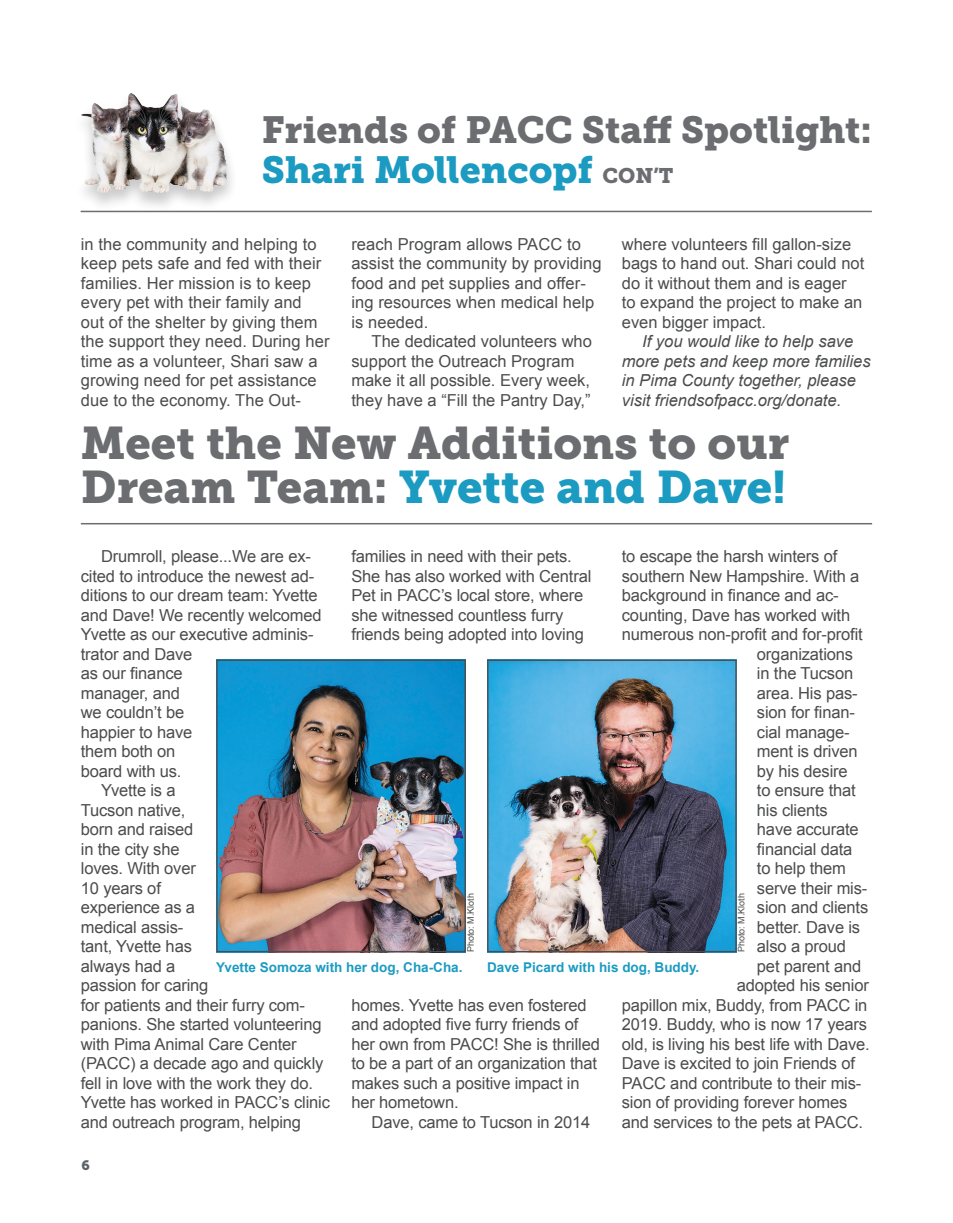
<style>
.page{position:relative;width:953px;height:1223px;background:#fff}
.page>*{position:absolute;margin:0;border:0;box-sizing:border-box;transform-origin:0 0}
._42_Header_gray_Bitt{font:45.45px/43.5px "Museo Slab 900";color:#6c6d70}
._33_Header_gray_Bitt{font:37.5px "Museo Slab 900";color:#6c6d70}
._33_Header_gray_Bitt-2{font:37.5px "Museo Slab 900";color:#1b9bc1}
._8_Content_gray_Sour{font:16.5px/19.5px "Arial";letter-spacing:-.01em;color:#4b4c4d}
._8_Content_gray_Sour-2{font:italic 16.5px/19.5px "Arial";color:#4b4c4d}
.t1{font:700 13.5px "Arial";color:#1b9bc1}
._9_Content_gray_Sour{font:13.5px "Museo Slab 900";color:#5b6369}
.t2{font:9px "Arial";color:#4b4c4d}
.s1{font-size:21px;color:#6c6d70}
.s2{color:#1b9bc1}
</style>
<div class="page">
<img style="left:218px;top:661px;width:245px;height:289px">
<div style="left:216px;top:659px;width:249px;height:293px;border:1px solid #4b4c4d"></div>
<img style="left:489px;top:661px;width:245px;height:289px">
<div style="left:487px;top:659px;width:249px;height:293px;border:1px solid #4b4c4d"></div>
<hr style="left:81px;top:211px;width:790px;height:1px;background:#6c6d70">
<hr style="left:81px;top:523px;width:790px;height:1px;background:#6c6d70">
<div style="left:72px;top:92px;width:165px;height:120px;background:#231f20;opacity:.24"></div>
<img style="left:81px;top:94px;width:149px;height:99px">
<p class="_33_Header_gray_Bitt" style="left:262px;top:108px;width:611px">Friends of PACC Staff Spotlight:</p>
<p class="_33_Header_gray_Bitt-2" style="left:262px;top:148px;width:413px">Shari Mollencopf <span class="s1">CON’T</span></p>
<p class="_8_Content_gray_Sour" style="left:81px;top:234px;width:250px">in the community and helping to keep pets safe and fed with their families. Her mission is to keep every pet with their family and<br>out of the shelter by giving them the support they need. During her time as a volunteer, Shari saw a growing need for pet assistance due to the economy. The Out-</p>
<p class="_8_Content_gray_Sour" style="left:351px;top:234px;width:251px">reach Program allows PACC to assist the community by providing food and pet supplies and offer&shy;ing resources when medical help is needed.</p>
<p class="_8_Content_gray_Sour" style="left:351px;top:332px;width:242px;text-indent:20px">The dedicated volunteers who support the Outreach Program make it all possible. Every week, they have a “Fill the Pantry Day,”</p>
<p class="_8_Content_gray_Sour" style="left:621px;top:234px;width:244px">where volunteers fill gallon-size bags to hand out. Shari could not do it without them and is eager to expand the project to make an even bigger impact.</p>
<p class="_8_Content_gray_Sour-2" style="left:621px;top:332px;width:250px;text-indent:20px">If you would like to help save more pets and keep more families in Pima County together, please visit friendsofpacc.org/donate.</p>
<p class="_42_Header_gray_Bitt" style="left:81px;top:422px;width:710px">Meet the New Additions to our<br>Dream Team: <span class="s2">Yvette and Dave!</span></p>
<p class="_8_Content_gray_Sour" style="left:351px;top:546px;width:241px">families in need with their pets.<br>She has also worked with Central<br>Pet in PACC’s local store, where she witnessed countless furry friends being adopted into loving</p>
<p class="_8_Content_gray_Sour" style="left:621px;top:546px;width:217px">to escape the harsh winters of</p>
<p class="_8_Content_gray_Sour" style="left:621px;top:566px;width:239px">southern New Hampshire. With a</p>
<p class="_8_Content_gray_Sour" style="left:621px;top:585px;width:218px">background in finance and ac-</p>
<p class="_8_Content_gray_Sour" style="left:621px;top:605px;width:230px">counting, Dave has worked with</p>
<p class="_8_Content_gray_Sour" style="left:621px;top:624px;width:242px">numerous non-profit and for-profit</p>
<p class="_8_Content_gray_Sour" style="left:756px;top:644px;width:98px">organizations</p>
<p class="_8_Content_gray_Sour" style="left:756px;top:663px;width:98px">in the Tucson</p>
<p class="_8_Content_gray_Sour" style="left:756px;top:683px;width:102px">area. His pas-</p>
<p class="_8_Content_gray_Sour" style="left:756px;top:702px;width:99px">sion for finan-</p>
<p class="_8_Content_gray_Sour" style="left:756px;top:722px;width:94px">cial manage-</p>
<p class="_8_Content_gray_Sour" style="left:756px;top:741px;width:102px">ment is driven</p>
<p class="_8_Content_gray_Sour" style="left:756px;top:761px;width:92px">by his desire</p>
<p class="_8_Content_gray_Sour" style="left:756px;top:780px;width:100px">to ensure that</p>
<p class="_8_Content_gray_Sour" style="left:756px;top:800px;width:72px">his clients</p>
<p class="_8_Content_gray_Sour" style="left:756px;top:819px;width:103px">have accurate</p>
<p class="_8_Content_gray_Sour" style="left:756px;top:839px;width:97px">financial data</p>
<p class="_8_Content_gray_Sour" style="left:756px;top:858px;width:90px">to help them</p>
<p class="_8_Content_gray_Sour" style="left:756px;top:878px;width:112px">serve their mis-</p>
<p class="_8_Content_gray_Sour" style="left:756px;top:897px;width:113px">sion and clients</p>
<p class="_8_Content_gray_Sour" style="left:756px;top:917px;width:105px">better. Dave is</p>
<p class="_8_Content_gray_Sour" style="left:756px;top:936px;width:90px">also a proud</p>
<p class="_8_Content_gray_Sour" style="left:756px;top:956px;width:106px">pet parent and</p>
<p class="_8_Content_gray_Sour" style="left:736px;top:975px;width:134px">adopted his senior</p>
<p class="_8_Content_gray_Sour" style="left:621px;top:995px;width:247px">papillon mix, Buddy, from PACC in</p>
<p class="_8_Content_gray_Sour" style="left:621px;top:1014px;width:246px">2019. Buddy, who is now 17 years</p>
<p class="_8_Content_gray_Sour" style="left:621px;top:1034px;width:249px">old, is living his best life with Dave.</p>
<p class="_8_Content_gray_Sour" style="left:621px;top:1053px;width:234px">Dave is excited to join Friends of</p>
<p class="_8_Content_gray_Sour" style="left:621px;top:1073px;width:241px">PACC and contribute to their mis-</p>
<p class="_8_Content_gray_Sour" style="left:621px;top:1092px;width:227px">sion of providing forever homes</p>
<p class="_8_Content_gray_Sour" style="left:621px;top:1112px;width:243px">and services to the pets at PACC.</p>
<p class="_8_Content_gray_Sour" style="left:81px;top:546px;width:242px;text-indent:20px">Drumroll, please...We are ex&shy;cited to introduce the newest ad&shy;ditions to our dream team: Yvette and Dave! We recently welcomed<br>Yvette as our executive adminis&shy;trator and Dave<br>as our finance<br>manager, and<br>we couldn’t be<br>happier to have<br>them both on<br>board with us.</p>
<p class="_8_Content_gray_Sour" style="left:81px;top:780px;width:250px;text-indent:20px">Yvette is a<br>Tucson native,<br>born and raised<br>in the city she<br>loves. With over<br>10 years of<br>experience as a<br>medical assis-<br>tant, Yvette has<br>always had a<br>passion for caring<br>for patients and their furry com&shy;panions. She started volunteering with Pima Animal Care Center (PACC) a decade ago and quickly fell in love with the work they do.<br>Yvette has worked in PACC’s clinic and outreach program, helping</p>
<p class="t2" style="left:464px;top:952px;width:61px;rotate:-90deg">Photo: M.Kloth</p>
<p class="t2" style="left:735px;top:952px;width:61px;rotate:-90deg">Photo: M.Kloth</p>
<p class="t1" style="left:216px;top:957px;width:248px">Yvette Somoza with her dog, Cha-Cha.</p>
<p class="t1" style="left:487px;top:957px;width:214px">Dave Picard with his dog, Buddy.</p>
<p class="_8_Content_gray_Sour" style="left:351px;top:995px;width:250px">homes. Yvette has even fostered and adopted five furry friends of her own from PACC! She is thrilled to be a part of an organization that makes such a positive impact in her hometown.</p>
<p class="_8_Content_gray_Sour" style="left:371px;top:1112px;width:220px">Dave, came to Tucson in 2014</p>
<p class="_9_Content_gray_Sour" style="left:81px;top:1157px;width:10px">6</p>
</div>
